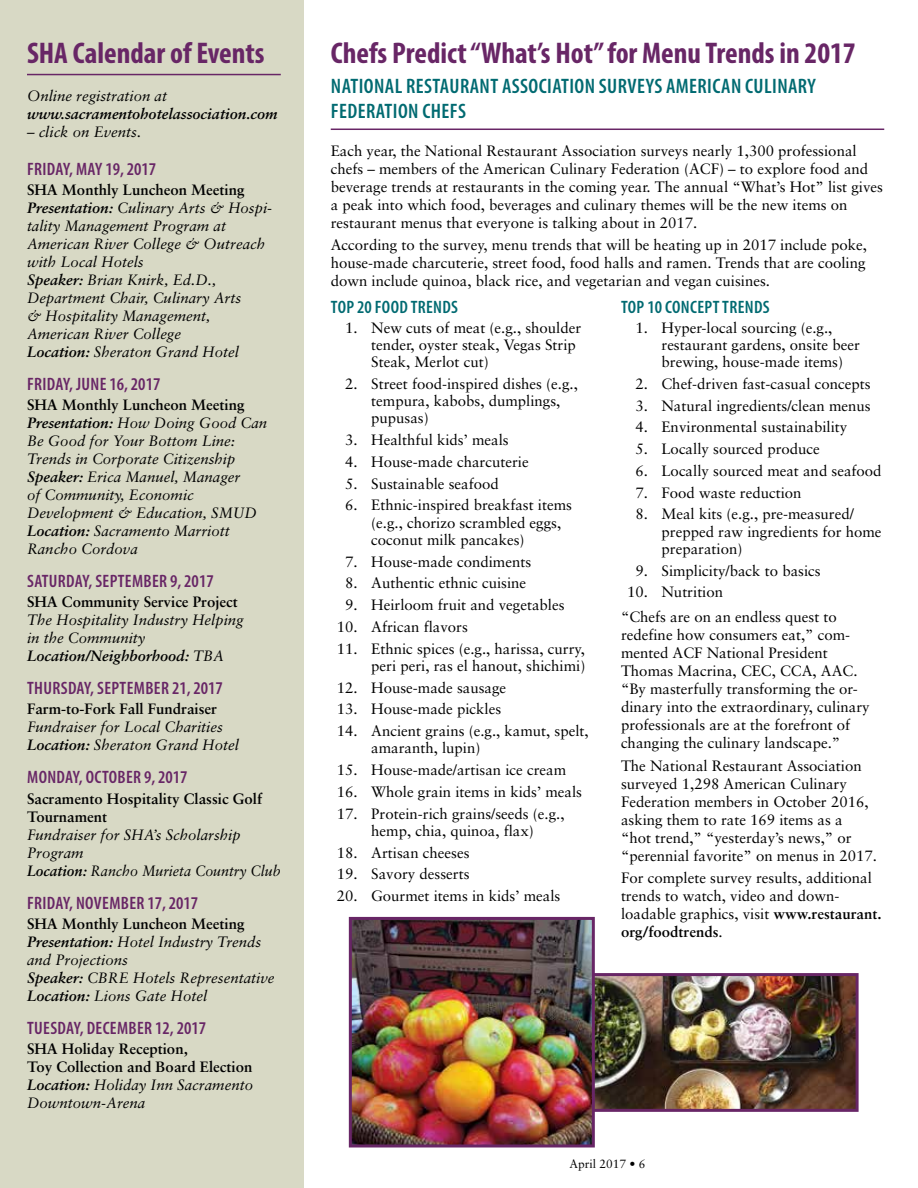
<style>
.page{position:relative;width:918px;height:1188px;background:#fff}
.page>*{position:absolute;margin:0;border:0;box-sizing:border-box;transform-origin:0 0}
.t1{font:700 condensed 30px "Myriad Pro";color:#682666}
.t2{font:600 condensed 21px/25.2px "Myriad Pro";letter-spacing:.02em;color:#006a71}
.t3{font:600 condensed 18px "Myriad Pro";letter-spacing:.02em;color:#682666}
.t4{font:600 condensed 18px "Myriad Pro";letter-spacing:.02em;color:#006a71}
.t5{font:600 condensed 18px "Myriad Pro";color:#682666}
.t6{font:15px/18px "Sabon";color:#000}
.t7{font:italic 15px/18px "Sabon";color:#000}
.t8{font:700 15px/18px "Sabon";color:#000}
.t9{font:italic 700 15px "Sabon";color:#000}
.t10{font:12px "Sabon";color:#000}
.s1{font-weight:700;font-style:normal}
.s2{font-weight:700}
.s3{font-style:italic}
.s4{font-weight:400;font-style:italic}
</style>
<div class="page">
<div style="left:0;top:0;width:304px;height:1188px;background:#d8d9c5"></div>
<img style="left:595px;top:977px;width:260px;height:131px">
<div style="left:573px;top:973px;width:286px;height:139px;border:3px solid #682666"></div>
<hr style="left:27px;top:74px;width:254px;height:1px;background:#682666">
<hr style="left:331px;top:129px;width:553px;height:1px;background:#682666">
<img style="left:353px;top:921px;width:238px;height:223px">
<div style="left:349px;top:917px;width:246px;height:231px;border:3px solid #682666"></div>
<h1 class="t1" style="left:27px;top:34px;width:239px">SHA Calendar of Events</h1>
<p class="t7" style="left:27px;top:87px;width:142px">Online registration at</p>
<p class="t9" style="left:27px;top:105px;width:252px">www.sacramentohotelassociation.com</p>
<p class="t7" style="left:27px;top:123px;width:116px">– click on Events.</p>
<p class="t5" style="left:27px;top:158px;width:131px">FRIDAY, MAY 19, 2017</p>
<p class="t7" style="left:27px;top:181px;width:247px"><span class="s1">SHA Monthly Luncheon Meeting<br></span><span class="s2">Presentation:</span> Culinary Arts &amp; Hospi&shy;tality Management Program at<br>American River College &amp; Outreach with Local Hotels<br><span class="s2">Speaker:</span> Brian Knirk, Ed.D.,<br>Department Chair, Culinary Arts<br>&amp; Hospitality Management,<br>American River College<br><span class="s2">Location:</span> Sheraton Grand Hotel</p>
<p class="t3" style="left:27px;top:373px;width:135px">FRIDAY, JUNE 16, 2017</p>
<p class="t7" style="left:27px;top:396px;width:242px"><span class="s1">SHA Monthly Luncheon Meeting<br></span><span class="s2">Presentation:</span> How Doing Good Can<br>Be Good for Your Bottom Line:<br>Trends in Corporate Citizenship<br><span class="s2">Speaker:</span> Erica Manuel, Manager<br>of Community, Economic<br>Development &amp; Education, SMUD<br><span class="s2">Location:</span> Sacramento Marriott<br>Rancho Cordova</p>
<p class="t3" style="left:27px;top:570px;width:188px">SATURDAY, SEPTEMBER 9, 2017</p>
<p class="t8" style="left:27px;top:593px;width:212px">SHA Community Service Project</p>
<p class="t7" style="left:27px;top:611px;width:218px">The Hospitality Industry Helping in the Community<br><span class="s2">Location/Neighborhood:</span> TBA</p>
<p class="t3" style="left:27px;top:677px;width:197px">THURSDAY, SEPTEMBER 21, 2017</p>
<p class="t8" style="left:27px;top:700px;width:192px">Farm-to-Fork Fall Fundraiser</p>
<p class="t7" style="left:27px;top:718px;width:213px">Fundraiser for Local Charities<br><span class="s2">Location:</span> Sheraton Grand Hotel</p>
<p class="t3" style="left:27px;top:766px;width:162px">MONDAY, OCTOBER 9, 2017</p>
<p class="t8" style="left:27px;top:789px;width:237px">Sacramento Hospitality Classic Golf<br>Tournament</p>
<p class="t7" style="left:27px;top:825px;width:255px">Fundraiser for SHA’s Scholarship<br>Program<br><span class="s2">Location:</span> Rancho Murieta Country Club</p>
<p class="t3" style="left:27px;top:891px;width:173px">FRIDAY, NOVEMBER 17, 2017</p>
<p class="t7" style="left:27px;top:914px;width:249px"><span class="s1">SHA Monthly Luncheon Meeting<br></span><span class="s2">Presentation:</span> Hotel Industry Trends and Projections<br><span class="s2">Speaker:</span> CBRE Hotels Representative<br><span class="s2">Location:</span> Lions Gate Hotel</p>
<p class="t3" style="left:27px;top:1017px;width:180px">TUESDAY, DECEMBER 12, 2017</p>
<p class="t8" style="left:27px;top:1039px;width:228px">SHA Holiday Reception,<br>Toy Collection and Board Election<br><span class="s3">Location:</span> <span class="s4">Holiday Inn Sacramento<br>Downtown-Arena</span></p>
<h1 class="t1" style="left:331px;top:34px;width:526px">Chefs Predict “What’s Hot” for Menu Trends in 2017</h1>
<h2 class="t2" style="left:331px;top:73px;width:486px">NATIONAL RESTAURANT ASSOCIATION SURVEYS AMERICAN CULINARY<br>FEDERATION CHEFS</h2>
<p class="t6" style="left:331px;top:142px;width:554px">Each year, the National Restaurant Association surveys nearly 1,300 professional chefs – members of the American Culinary Federation (ACF) – to explore food and beverage trends at restaurants in the coming year. The annual “What’s Hot” list gives a peak into which food, beverages and culinary themes will be the new items on restaurant menus that everyone is talking about in 2017.</p>
<p class="t6" style="left:331px;top:236px;width:538px;text-align:justify">According to the survey, menu trends that will be heating up in 2017 include poke, house-made charcuterie, street food, food halls and ramen. Trends that are cooling down include quinoa, black rice, and vegetarian and vegan cuisines.</p>
<p class="t4" style="left:331px;top:296px;width:129px">TOP 20 FOOD TRENDS</p>
<p class="t6" style="left:371px;top:319px;width:211px;line-height:17.2px;text-indent:-26px">1. New cuts of meat (e.g., shoulder tender, oyster steak, Vegas Strip<br>Steak, Merlot cut)</p>
<p class="t6" style="left:371px;top:375px;width:208px;line-height:17.2px;text-indent:-26px">2. Street food-inspired dishes (e.g., tempura, kabobs, dumplings, pupusas)</p>
<p class="t6" style="left:345px;top:431px;width:165px">3. Healthful kids’ meals</p>
<p class="t6" style="left:345px;top:452px;width:185px">4. House-made charcuterie</p>
<p class="t6" style="left:345px;top:474px;width:155px">5. Sustainable seafood</p>
<p class="t6" style="left:371px;top:496px;width:202px;line-height:17.2px;text-indent:-26px">6. Ethnic-inspired breakfast items (e.g., chorizo scrambled eggs, coconut milk pancakes)</p>
<p class="t6" style="left:345px;top:552px;width:187px">7. House-made condiments</p>
<p class="t6" style="left:345px;top:574px;width:183px">8. Authentic ethnic cuisine</p>
<p class="t6" style="left:345px;top:596px;width:221px">9. Heirloom fruit and vegetables</p>
<p class="t6" style="left:337px;top:617px;width:133px">10. African flavors</p>
<p class="t6" style="left:337px;top:640px;width:250px;line-height:17.2px;text-align:right">11. Ethnic spices (e.g., harissa, curry, peri peri, ras el hanout, shichimi)</p>
<p class="t6" style="left:337px;top:678px;width:171px">12. House-made sausage</p>
<p class="t6" style="left:337px;top:700px;width:166px">13. House-made pickles</p>
<p class="t6" style="left:371px;top:722px;width:219px;line-height:17.2px;text-indent:-34px">14. Ancient grains (e.g., kamut, spelt, amaranth, lupin)</p>
<p class="t6" style="left:337px;top:761px;width:231px">15. House-made/artisan ice cream</p>
<p class="t6" style="left:337px;top:782px;width:247px">16. Whole grain items in kids’ meals</p>
<p class="t6" style="left:337px;top:805px;width:229px;line-height:17.2px;text-align:center">17. Protein-rich grains/seeds (e.g., hemp, chia, quinoa, flax)</p>
<p class="t6" style="left:337px;top:843px;width:134px">18. Artisan cheeses</p>
<p class="t6" style="left:337px;top:865px;width:134px">19. Savory desserts</p>
<p class="t6" style="left:337px;top:887px;width:225px">20. Gourmet items in kids’ meals</p>
<p class="t4" style="left:621px;top:296px;width:150px">TOP 10 CONCEPT TRENDS</p>
<p class="t6" style="left:662px;top:319px;width:200px;line-height:17.2px;text-indent:-26px">1. Hyper-local sourcing (e.g., restaurant gardens, onsite beer brewing, house-made items)</p>
<p class="t6" style="left:635px;top:374px;width:237px">2. Chef-driven fast-casual concepts</p>
<p class="t6" style="left:635px;top:396px;width:237px">3. Natural ingredients/clean menus</p>
<p class="t6" style="left:635px;top:418px;width:213px">4. Environmental sustainability</p>
<p class="t6" style="left:635px;top:440px;width:186px">5. Locally sourced produce</p>
<p class="t6" style="left:635px;top:461px;width:248px">6. Locally sourced meat and seafood</p>
<p class="t6" style="left:635px;top:483px;width:168px">7. Food waste reduction</p>
<p class="t6" style="left:662px;top:505px;width:222px;line-height:17.2px;text-indent:-26px">8. Meal kits (e.g., pre-measured/ prepped raw ingredients for home preparation)</p>
<p class="t6" style="left:635px;top:561px;width:187px">9. Simplicity/back to basics</p>
<p class="t6" style="left:621px;top:580px;width:217px;line-height:24.8px;text-indent:6px">10. Nutrition<br>“Chefs are on an endless quest to</p>
<p class="t6" style="left:621px;top:626px;width:250px">redefine how consumers eat,” com&shy;mented ACF National President Thomas Macrina, CEC, CCA, AAC. “By masterfully transforming the or&shy;dinary into the extraordinary, culinary professionals are at the forefront of changing the culinary landscape.”</p>
<p class="t6" style="left:621px;top:756px;width:257px">The National Restaurant Association surveyed 1,298 American Culinary Federation members in October 2016, asking them to rate 169 items as a<br>“hot trend,” “yesterday’s news,” or “perennial favorite” on menus in 2017.</p>
<p class="t6" style="left:621px;top:869px;width:262px">For complete survey results, additional trends to watch, video and down&shy;loadable graphics, visit <span class="s2">www.restaurant. org/foodtrends</span>.</p>
<p class="t10" style="left:569px;top:1157px;width:78px">April 2017 • 6</p>
</div>
